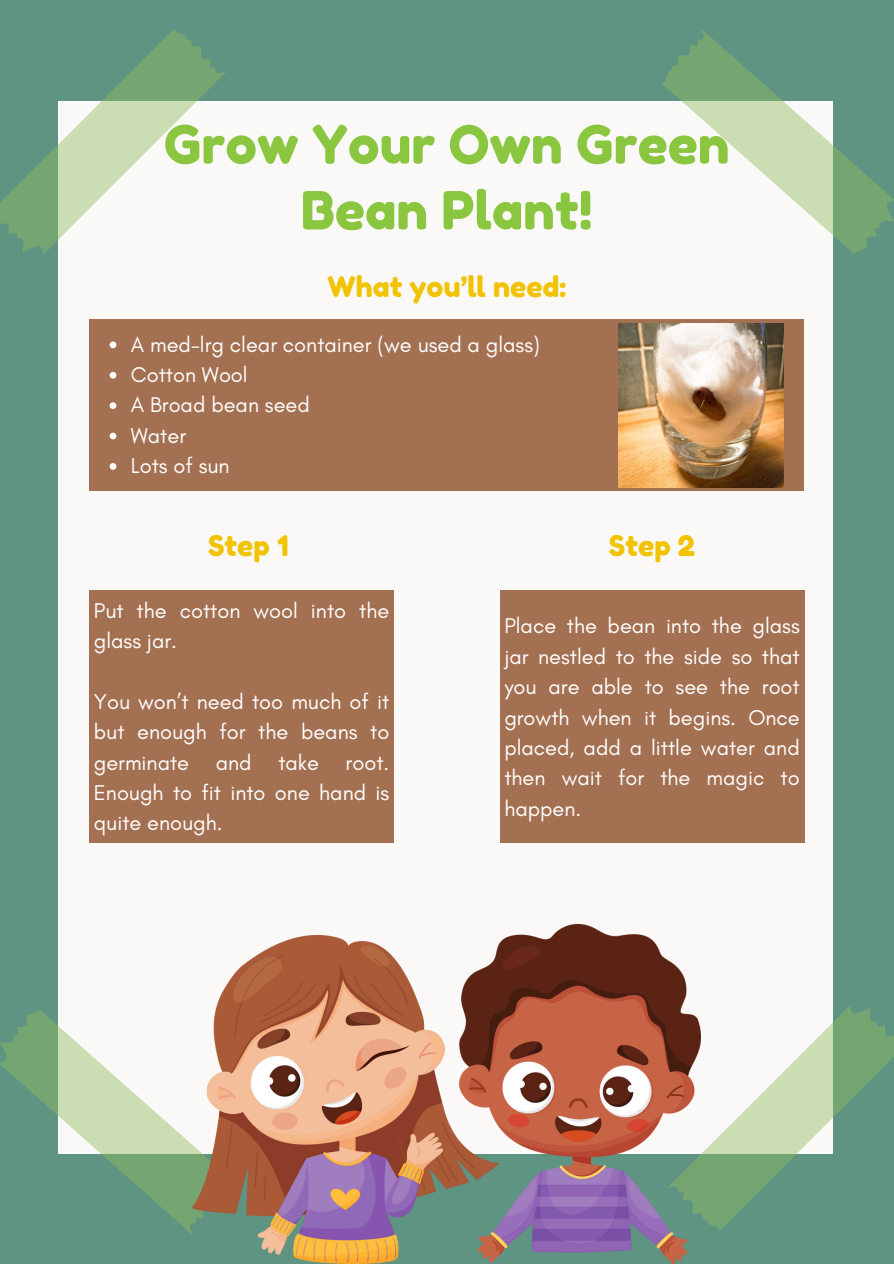
<style>
.page{position:relative;width:894px;height:1264px;background:#fff}
.page>*{position:absolute;margin:0;border:0;box-sizing:border-box;transform-origin:0 0}
.t1{font:52.5px/65.8px "Fredoka One";color:#8ac640;text-align:center}
.t2{font:28.2px "Fredoka One";color:#f1c303}
.t3{font:21.75px/30.3px "Glacial Indifference";color:#fff;text-align:justify}
</style>
<div class="page">
<div style="left:0;top:0;width:893px;height:1263px;background:#5f9382"></div>
<div style="left:58px;top:102px;width:774px;height:1052px;background:#faf9f8"></div>
<svg style="left:661px;top:30px;width:232px;height:223px"></svg>
<svg style="left:0;top:29px;width:226px;height:226px"></svg>
<svg style="left:700px;top:1004px;width:193px;height:226px"></svg>
<svg style="left:0;top:1010px;width:193px;height:224px"></svg>
<img style="left:193px;top:935px;width:266px;height:328px">
<img style="left:459px;top:924px;width:241px;height:339px">
<div style="left:89px;top:319px;width:714px;height:172px;background:#a47052"></div>
<svg style="left:110px;top:341px;width:6px;height:7px"></svg>
<svg style="left:110px;top:372px;width:6px;height:6px"></svg>
<svg style="left:110px;top:402px;width:6px;height:7px"></svg>
<svg style="left:110px;top:432px;width:6px;height:7px"></svg>
<svg style="left:110px;top:463px;width:6px;height:7px"></svg>
<img style="left:618px;top:323px;width:164px;height:164px">
<div style="left:89px;top:590px;width:304px;height:253px;background:#a47052"></div>
<div style="left:499px;top:590px;width:305px;height:253px;background:#a47052"></div>
<h2 class="t1" style="left:164px;top:111px;width:567px">Grow Your Own Green<br>Bean Plant!</h2>
<p class="t2" style="left:327px;top:270px;width:240px">What you’ll need:</p>
<h2 class="t3" style="left:131px;top:329px;width:410px">A med-lrg clear container (we used a glass)</h2>
<p class="t3" style="left:131px;top:359px;width:118px">Cotton Wool</p>
<p class="t3" style="left:131px;top:389px;width:180px">A Broad bean seed</p>
<p class="t3" style="left:131px;top:420px;width:57px">Water</p>
<p class="t3" style="left:131px;top:450px;width:100px">Lots of sun</p>
<p class="t2" style="left:208px;top:528px;width:82px">Step 1</p>
<p class="t2" style="left:608px;top:528px;width:88px">Step 2</p>
<p class="t3" style="left:94px;top:595px;width:297px">Put the cotton wool into the glass jar.</p>
<h2 class="t3" style="left:94px;top:686px;width:297px">You won’t need too much of it but enough for the beans to germinate and take root.<br>Enough to fit into one hand is quite enough.</h2>
<p class="t3" style="left:504px;top:610px;width:297px">Place the bean into the glass jar nestled to the side so that you are able to see the root growth when it begins. Once placed, add a little water and then wait for the magic to happen.</p>
</div>
